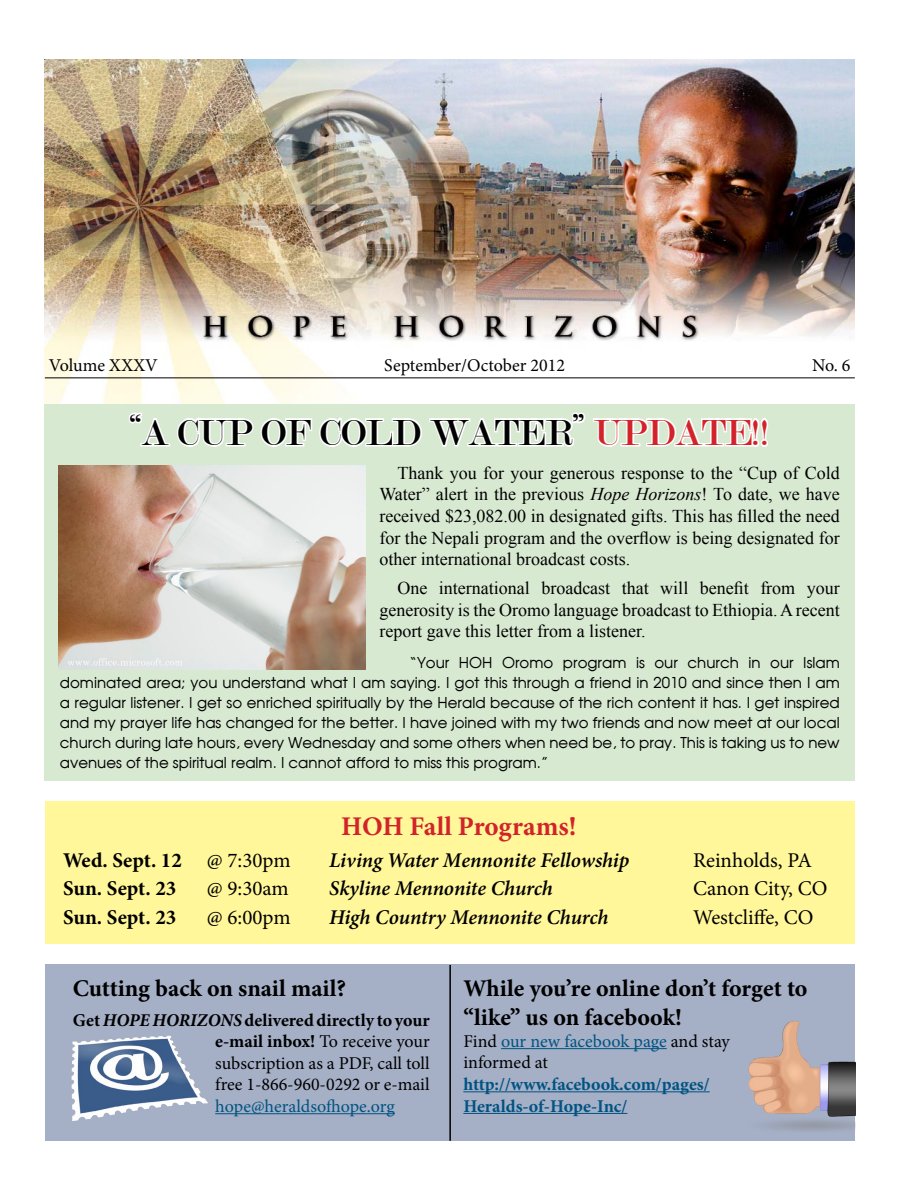
<style>
.page{position:relative;width:900px;height:1200px;background:#fff}
.page>*{position:absolute;margin:0;border:0;box-sizing:border-box;transform-origin:0 0}
.t1{font:39px "Modern";color:#000}
.t2{font:39px "Modern";color:#d2232a}
.t3{font:700 27px "Minion Pro";letter-spacing:-.01em;color:#d2232a}
.t4{font:700 24px/28.8px "Minion Pro";letter-spacing:-.005em;color:#000}
.t5{font:italic 600 21px "Minion Pro";letter-spacing:-.01em;color:#000}
.t6{font:21px "Minion Pro";color:#000}
.t7{font:700 21px "Minion Pro";letter-spacing:-.005em;color:#000}
.t8{font:18px/21.6px "Times New Roman";color:#000;text-align:justify}
.t9{font:18px/21.6px "Minion Pro";color:#000;text-align:justify}
.t10{font:700 18px/21.6px "Minion Pro";letter-spacing:.005em;color:#005382}
.t11{font:18px "Minion Pro";letter-spacing:-.005em;color:#005382}
.t12{font:15px/20px "Moderne";color:#000;text-align:justify}
.s1{color:#d2232a}
.s2{font-style:italic}
.s3{font-weight:400}
.s4{font-weight:700}
.s5{font-weight:700;font-style:italic}
.s6{color:#005382}
</style>
<div class="page">
<img style="left:45px;top:59px;width:810px;height:345px">
<hr style="left:45px;top:377px;width:810px;height:1px;background:#000">
<div style="left:45px;top:964px;width:810px;height:177px;background:#a5afc6"></div>
<div style="left:45px;top:404px;width:810px;height:44px;background:#d8e9d2"></div>
<svg style="left:128px;top:412px;width:640px;height:35px"></svg>
<div style="left:45px;top:448px;width:810px;height:333px;background:#d8e9d2"></div>
<img style="left:59px;top:465px;width:307px;height:205px">
<hr style="left:215px;top:1113px;width:180px;height:1px;background:#005382">
<div style="left:45px;top:801px;width:810px;height:142px;background:#fff799"></div>
<img style="left:748px;top:1020px;width:107px;height:111px">
<hr style="left:501px;top:1048px;width:166px;height:1px;background:#005382">
<hr style="left:463px;top:1091px;width:247px;height:1px;background:#005382">
<hr style="left:463px;top:1113px;width:164px;height:1px;background:#005382">
<hr style="left:449px;top:965px;width:2px;height:176px;background:#000">
<img style="left:72px;top:1036px;width:96px;height:15px">
<p class="t9" style="left:49px;top:355px;width:110px">Volume XXXV</p>
<p class="t9" style="left:384px;top:355px;width:182px">September/October 2012</p>
<p class="t9" style="left:812px;top:355px;width:40px">No. 6</p>
<h1 class="t1" style="left:129px;top:413px;width:493px">“A CUP OF COLD WATER” <span class="s1">UPD</span></h1>
<h1 class="t2" style="left:675px;top:413px;width:97px">ATE!!</h1>
<p class="t8" style="left:379px;top:462px;width:462px;text-indent:18px">Thank you for your generous response to the “Cup of Cold Water” alert in the previous <span class="s2">Hope Horizons</span>! To date, we have received $23,082.00 in designated gifts. This has filled the need for the Nepali program and the overflow is being designated for other international broadcast costs.</p>
<p class="t8" style="left:379px;top:577px;width:462px;text-indent:18px">One international broadcast that will benefit from your generosity is the Oromo language broadcast to Ethiopia. A recent report gave this letter from a listener.</p>
<p class="t12" style="left:60px;top:652px;width:781px;text-indent:350px">“Your HOH Oromo program is our church in our Islam dominated area; you understand what I am saying. I got this through a friend in 2010 and since then I am a regular listener. I get so enriched spiritually by the Herald because of the rich content it has. I get inspired and my prayer life has changed for the better. I have joined with my two friends and now meet at our local church during late hours, every Wednesday and some others when need be, to pray. This is taking us to new avenues of the spiritual realm. I cannot afford to miss this program.”</p>
<h2 class="t3" style="left:341px;top:808px;width:237px">HOH Fall Programs!</h2>
<h3 class="t7" style="left:63px;top:845px;width:229px">Wed. Sept. 12 <span class="s3">@ 7:30pm</span></h3>
<h3 class="t5" style="left:329px;top:845px;width:302px">Living Water Mennonite Fellowship</h3>
<h3 class="t6" style="left:693px;top:846px;width:121px">Reinholds, PA</h3>
<h3 class="t7" style="left:63px;top:874px;width:115px">Sun. Sept. 23</h3>
<h3 class="t6" style="left:207px;top:875px;width:83px">@ 9:30am</h3>
<h3 class="t5" style="left:329px;top:874px;width:225px">Skyline Mennonite Church</h3>
<h3 class="t6" style="left:693px;top:875px;width:136px">Canon City, CO</h3>
<h3 class="t7" style="left:63px;top:902px;width:115px">Sun. Sept. 23</h3>
<h3 class="t6" style="left:207px;top:903px;width:85px">@ 6:00pm</h3>
<h3 class="t5" style="left:329px;top:902px;width:281px">High Country Mennonite Church</h3>
<h3 class="t6" style="left:693px;top:903px;width:122px">Westcliffe, CO</h3>
<h3 class="t4" style="left:73px;top:974px;width:275px">Cutting back on snail mail?</h3>
<p class="t9" style="left:215px;top:1009px;width:216px;text-indent:-143px"><span class="s4">Get</span> <span class="s5">HOPE HORIZONS</span> <span class="s4">delivered directly to your e-mail inbox!</span> To receive your subscription as a PDF, call toll free 1-866-960-0292 or e-mail</p>
<p class="t11" style="left:215px;top:1094px;width:181px">hope@heraldsofhope.org</p>
<h3 class="t4" style="left:463px;top:974px;width:346px">While you’re online don’t forget to “like” us on facebook!</h3>
<p class="t9" style="left:463px;top:1030px;width:268px">Find <span class="s6">our new facebook page</span> and stay informed at</p>
<p class="t10" style="left:463px;top:1073px;width:248px">http://www.facebook.com/pages/<br>Heralds-of-Hope-Inc/</p>
</div>
